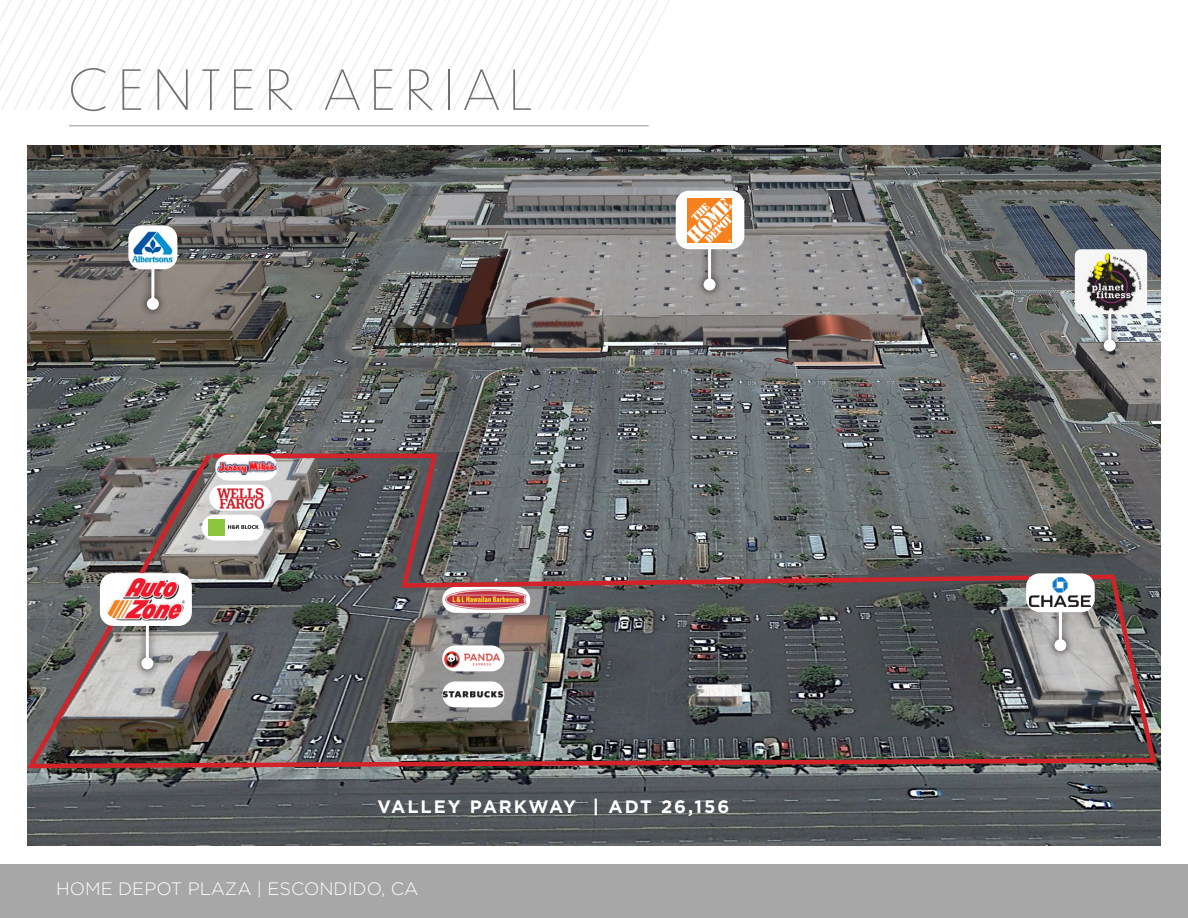
<style>
.page{position:relative;width:1188px;height:918px;background:#fff}
.page>*{position:absolute;margin:0;border:0;box-sizing:border-box;transform-origin:0 0}
.t1{font:200 54.3px "Dunbar Low";letter-spacing:.2em;color:#6d6f71}
.t2{font:300 18px "Gotham";color:#fff}
.t3{font:700 18px "Gotham";letter-spacing:.11em;color:#fff}
</style>
<div class="page">
<svg style="left:0;top:0;width:670px;height:110px"></svg>
<hr style="left:69px;top:125px;width:580px;height:1px;background:#949698">
<div style="left:0;top:864px;width:1188px;height:54px;background:#a7a7a8"></div>
<img style="left:27px;top:145px;width:1134px;height:701px">
<img style="left:27px;top:449px;width:1132px;height:322px">
<svg style="left:1047px;top:612px;width:27px;height:47px"></svg>
<hr style="left:1059px;top:611px;width:3px;height:34px;background:#fff">
<div style="left:1054px;top:639px;width:12px;height:12px;background:#fff;border-radius:50%"></div>
<div style="left:1026px;top:573px;width:69px;height:39px;background:#fff;border-radius:14px"></div>
<img style="left:1030px;top:577px;width:60px;height:29px">
<svg style="left:696px;top:249px;width:27px;height:50px"></svg>
<hr style="left:708px;top:207px;width:3px;height:78px;background:#fff">
<div style="left:704px;top:279px;width:12px;height:12px;background:#fff;border-radius:50%"></div>
<div style="left:676px;top:191px;width:68px;height:58px;background:#fff;border-radius:14px"></div>
<svg style="left:687px;top:198px;width:45px;height:45px"></svg>
<svg style="left:134px;top:626px;width:27px;height:51px"></svg>
<hr style="left:146px;top:586px;width:3px;height:77px;background:#fff">
<div style="left:141px;top:657px;width:12px;height:12px;background:#fff;border-radius:50%"></div>
<div style="left:100px;top:573px;width:92px;height:53px;background:#fff;border-radius:13px"></div>
<img style="left:107px;top:578px;width:78px;height:42px">
<svg style="left:139px;top:219px;width:28px;height:99px"></svg>
<hr style="left:151px;top:227px;width:3px;height:77px;background:#fff">
<div style="left:147px;top:298px;width:12px;height:12px;background:#fff;border-radius:50%"></div>
<img style="left:128px;top:225px;width:49px;height:44px">
<div style="left:442px;top:645px;width:62px;height:26px;background:#fff;border-radius:13px"></div>
<img style="left:443px;top:650px;width:59px;height:18px">
<div style="left:442px;top:681px;width:62px;height:26px;background:#fff;border-radius:13px"></div>
<img style="left:441px;top:688px;width:63px;height:13px">
<div style="left:215px;top:455px;width:62px;height:26px;background:#fff;border-radius:13px"></div>
<svg style="left:209px;top:485px;width:62px;height:26px"></svg>
<div style="left:202px;top:515px;width:62px;height:26px;background:#fff;border-radius:13px"></div>
<img style="left:217px;top:461px;width:60px;height:14px">
<img style="left:218px;top:489px;width:46px;height:19px">
<div style="left:208px;top:519px;width:16px;height:16px;background:#8dc73f"></div>
<svg style="left:228px;top:525px;width:31px;height:4px"></svg>
<svg style="left:1096px;top:314px;width:28px;height:45px"></svg>
<hr style="left:1108px;top:268px;width:3px;height:77px;background:#fff">
<div style="left:1104px;top:339px;width:12px;height:12px;background:#fff;border-radius:50%"></div>
<img style="left:1075px;top:249px;width:72px;height:65px">
<div style="left:442px;top:587px;width:88px;height:26px;background:#fff;border-radius:13px"></div>
<img style="left:444px;top:589px;width:83px;height:22px">
<p class="t1" style="left:69px;top:51px;width:464px">CENTER AERIAL</p>
<p class="t3" style="left:378px;top:794px;width:353px">VALLEY PARKWAY | ADT 26,156</p>
<p class="t2" style="left:56px;top:877px;width:364px">HOME DEPOT PLAZA | ESCONDIDO, CA</p>
</div>
